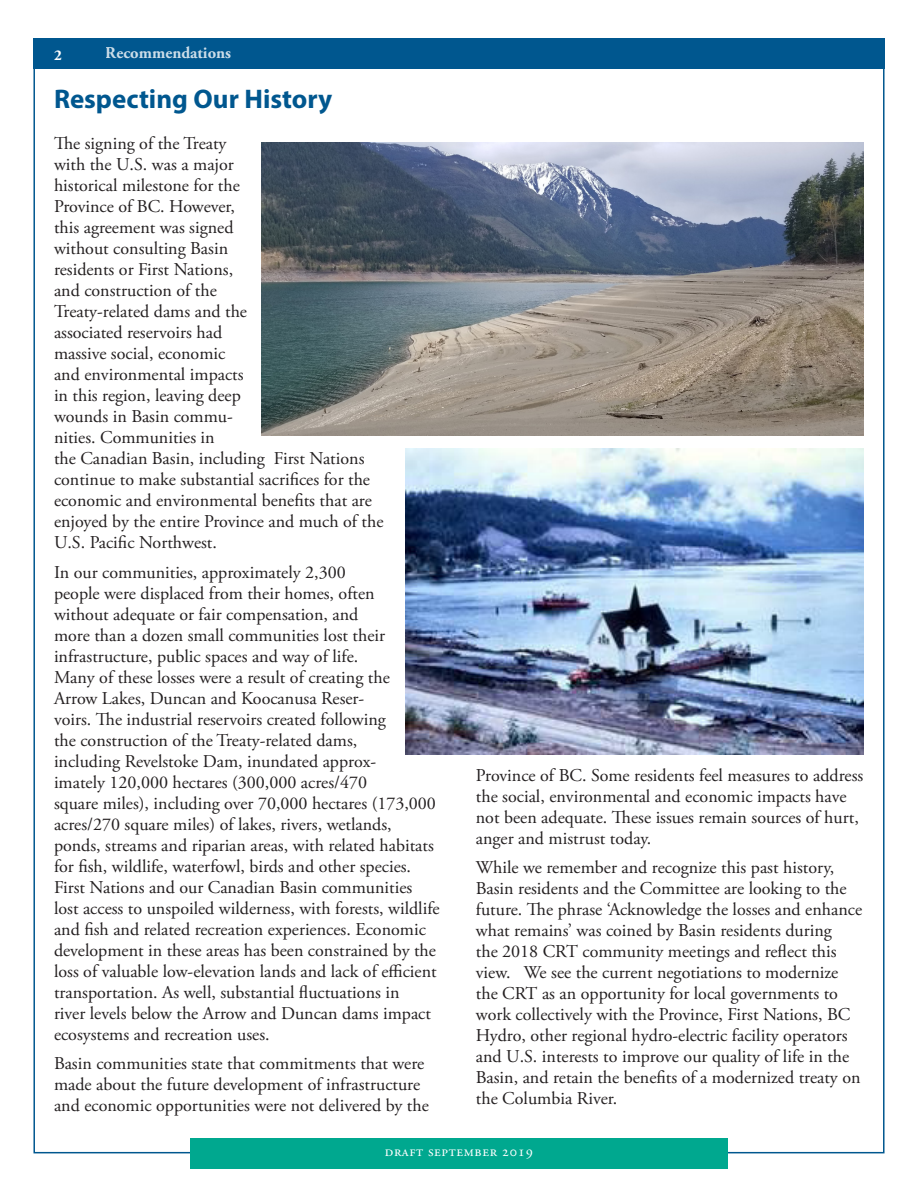
<style>
.page{position:relative;width:918px;height:1188px;background:#fff}
.page>*{position:absolute;margin:0;border:0;box-sizing:border-box;transform-origin:0 0}
.t1{font:700 27px "Myriad Pro";color:#00578f}
.body{font:18px/21px "Adobe Garamond Pro";color:#231f20}
.t2{font:700 16.5px "Adobe Garamond Pro";color:#fff}
.t3{font:15px "Adobe Garamond Pro";letter-spacing:.04em;color:#fff}
.t4{font:700 15px "Adobe Garamond Pro";color:#fff}
</style>
<div class="page">
<div style="left:33px;top:38px;width:852px;height:31px;background:#00578f"></div>
<div style="left:190px;top:1138px;width:538px;height:31px;background:#00a88f"></div>
<img style="left:406px;top:449px;width:458px;height:305px">
<img style="left:261px;top:142px;width:603px;height:293px">
<p class="t4" style="left:54px;top:46px;width:9px">2</p>
<p class="t2" style="left:106px;top:44px;width:127px">Recommendations</p>
<p class="t1" style="left:54px;top:81px;width:280px">Respecting Our History</p>
<p class="body" style="left:54px;top:133px;width:331px">The signing of the Treaty<br>with the U.S. was a major<br>historical milestone for the<br>Province of BC. However,<br>this agreement was signed<br>without consulting Basin<br>residents or First Nations,<br>and construction of the<br>Treaty-related dams and the<br>associated reservoirs had<br>massive social, economic<br>and environmental impacts<br>in this region, leaving deep<br>wounds in Basin commu-<br>nities. Communities in<br>the Canadian Basin, including First Nations continue to make substantial sacrifices for the economic and environmental benefits that are enjoyed by the entire Province and much of the<br>U.S. Pacific Northwest.</p>
<p class="body" style="left:54px;top:562px;width:387px">In our communities, approximately 2,300<br>people were displaced from their homes, often<br>without adequate or fair compensation, and<br>more than a dozen small communities lost their infrastructure, public spaces and way of life.<br>Many of these losses were a result of creating the<br>Arrow Lakes, Duncan and Koocanusa Reser-<br>voirs. The industrial reservoirs created following<br>the construction of the Treaty-related dams,<br>including Revelstoke Dam, inundated approx-<br>imately 120,000 hectares (300,000 acres/470<br>square miles), including over 70,000 hectares (173,000 acres/270 square miles) of lakes, rivers, wetlands, ponds, streams and riparian areas, with related habitats for fish, wildlife, waterfowl, birds and other species.<br>First Nations and our Canadian Basin communities lost access to unspoiled wilderness, with forests, wildlife and fish and related recreation experiences. Economic development in these areas has been constrained by the loss of valuable low-elevation lands and lack of efficient transportation. As well, substantial fluctuations in<br>river levels below the Arrow and Duncan dams impact ecosystems and recreation uses.</p>
<p class="body" style="left:54px;top:1054px;width:376px">Basin communities state that commitments that were made about the future development of infrastructure and economic opportunities were not delivered by the</p>
<p class="body" style="left:476px;top:765px;width:389px">Province of BC. Some residents feel measures to address the social, environmental and economic impacts have not been adequate. These issues remain sources of hurt, anger and mistrust today.</p>
<p class="body" style="left:476px;top:858px;width:388px">While we remember and recognize this past history, Basin residents and the Committee are looking to the future. The phrase ‘Acknowledge the losses and enhance what remains’ was coined by Basin residents during<br>the 2018 CRT community meetings and reflect this view. We see the current negotiations to modernize the CRT as an opportunity for local governments to work collectively with the Province, First Nations, BC Hydro, other regional hydro-electric facility operators and U.S. interests to improve our quality of life in the Basin, and retain the benefits of a modernized treaty on the Columbia River.</p>
<p class="t3" style="left:385px;top:1142px;width:150px">draft september 2019</p>
</div>
